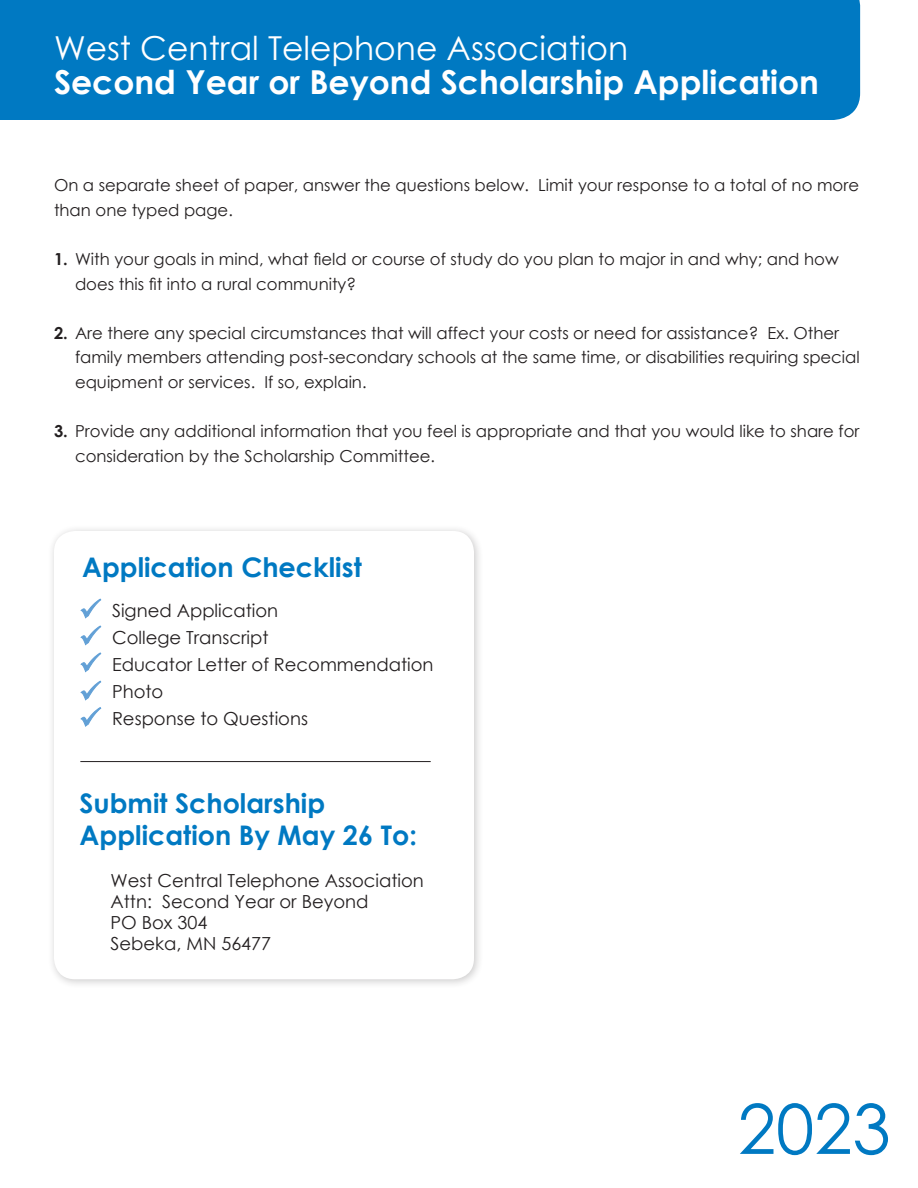
<style>
.page{position:relative;width:918px;height:1188px;background:#fff}
.page>*{position:absolute;margin:0;border:0;box-sizing:border-box;transform-origin:0 0}
.t1{font:69px "Century Gothic";color:#0079c2}
.t2{font:700 33px/34.8px "Century Gothic";color:#fff}
.t3{font:700 27px/32.4px "Century Gothic";color:#0079c2}
.t4{font:18px "Century Gothic";color:#231f20}
.t5{font:16.5px/24.6px "Century Gothic";color:#231f20}
.s1{font-weight:400}
.s2{font-weight:700}
</style>
<div class="page">
<div style="left:0;top:0;width:860px;height:120px;background:#0079c2"></div>
<div style="left:47px;top:524px;width:436px;height:465px;background:#231f20;opacity:.23"></div>
<div style="left:54px;top:531px;width:420px;height:448px;background:#fff;border-radius:21px"></div>
<svg style="left:80px;top:598px;width:21px;height:21px"></svg>
<svg style="left:80px;top:652px;width:21px;height:21px"></svg>
<svg style="left:80px;top:625px;width:21px;height:21px"></svg>
<svg style="left:80px;top:681px;width:21px;height:20px"></svg>
<svg style="left:80px;top:707px;width:21px;height:20px"></svg>
<hr style="left:80px;top:761px;width:351px;height:1px;background:#231f20">
<p class="t2" style="left:54px;top:29px;width:766px"><span class="s1">West Central Telephone Association<br></span>Second Year or Beyond Scholarship Application</p>
<p class="t5" style="left:54px;top:173px;width:807px">On a separate sheet of paper, answer the questions below. Limit your response to a total of no more than one typed page.</p>
<p class="t5" style="left:75px;top:247px;width:765px;text-indent:-21px"><span class="s2">1.</span> With your goals in mind, what field or course of study do you plan to major in and why; and how does this fit into a rural community?</p>
<p class="t5" style="left:75px;top:320px;width:786px;text-indent:-21px"><span class="s2">2.</span> Are there any special circumstances that will affect your costs or need for assistance? Ex. Other family members attending post-secondary schools at the same time, or disabilities requiring special equipment or services. If so, explain.</p>
<p class="t5" style="left:75px;top:419px;width:786px;text-indent:-21px"><span class="s2">3.</span> Provide any additional information that you feel is appropriate and that you would like to share for consideration by the Scholarship Committee.</p>
<p class="t3" style="left:82px;top:549px;width:281px">Application Checklist</p>
<p class="t4" style="left:112px;top:598px;width:168px">Signed Application</p>
<p class="t4" style="left:112px;top:625px;width:158px">College Transcript</p>
<p class="t4" style="left:112px;top:652px;width:323px">Educator Letter of Recommendation</p>
<p class="t4" style="left:112px;top:679px;width:53px">Photo</p>
<p class="t4" style="left:112px;top:706px;width:197px">Response to Questions</p>
<p class="t3" style="left:80px;top:785px;width:339px">Submit Scholarship<br>Application By May 26 To:</p>
<p class="t4" style="left:111px;top:868px;width:315px">West Central Telephone Association</p>
<p class="t4" style="left:111px;top:889px;width:259px">Attn: Second Year or Beyond</p>
<p class="t4" style="left:111px;top:910px;width:98px">PO Box 304</p>
<p class="t4" style="left:111px;top:931px;width:162px">Sebeka, MN 56477</p>
<p class="t1" style="left:738px;top:1081px;width:154px">2023</p>
</div>
